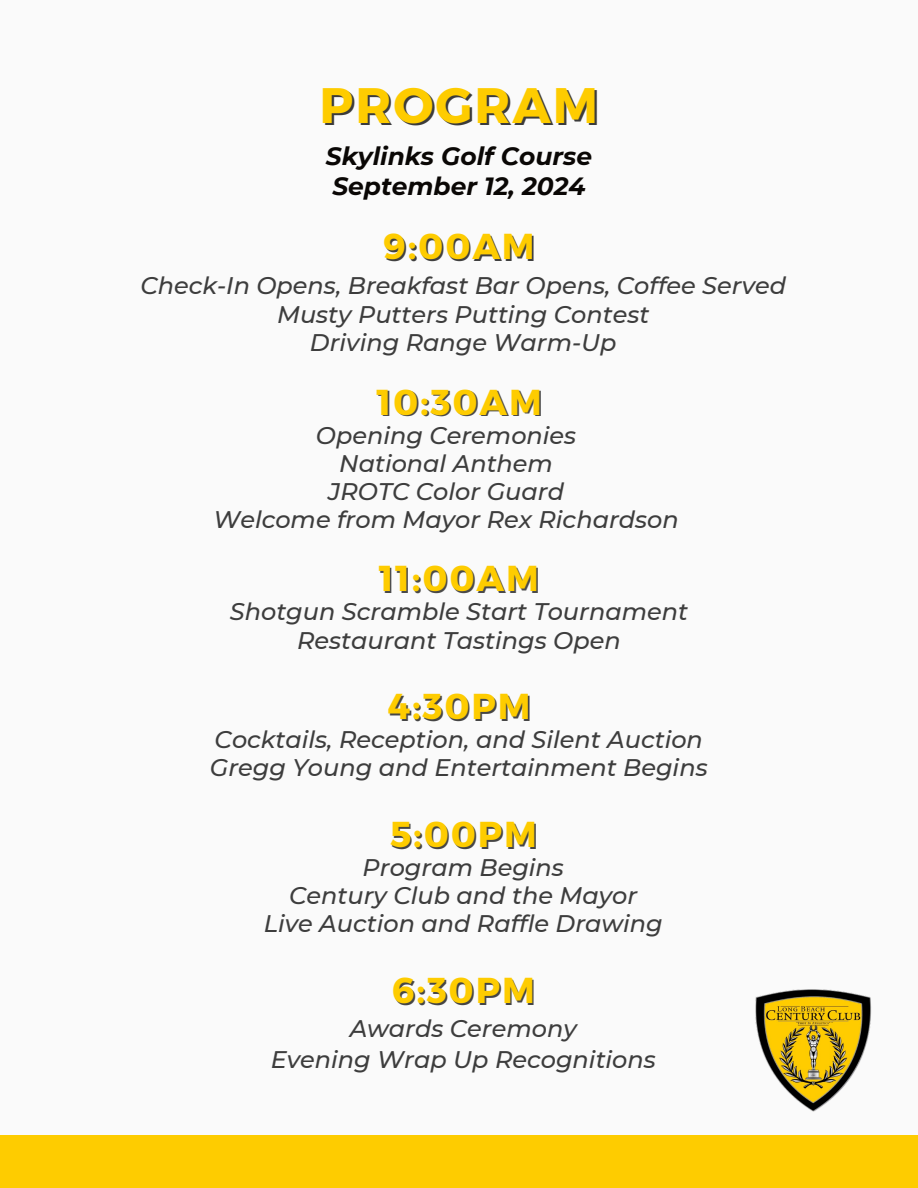
<style>
.page{position:relative;width:918px;height:1188px;background:#fafafa}
.page>*{position:absolute;margin:0;border:0;box-sizing:border-box;transform-origin:0 0}
.t1{font:700 49.8px "Montserrat";letter-spacing:.04em;color:#fecc00}
.t2{font:700 36px "Montserrat";letter-spacing:.05em;color:#fecc00}
.t3{font:italic 700 24.9px "Montserrat";color:#0a0705}
.t4{font:italic 500 24px "Montserrat";color:#3d3d3d}
</style>
<div class="page">
<div style="left:0;top:1135px;width:918px;height:53px;background:#fecc00"></div>
<img style="left:755px;top:989px;width:116px;height:123px">
<p class="t1" style="left:320px;top:73px;width:280px">PROGRAM</p>
<p class="t3" style="left:326px;top:141px;width:268px">Skylinks Golf Course</p>
<h2 class="t3" style="left:332px;top:171px;width:255px">September 12, 2024</h2>
<p class="t2" style="left:383px;top:223px;width:153px">9:00AM</p>
<p class="t4" style="left:140px;top:271px;width:647px">Check-In Opens, Breakfast Bar Opens, Coffee Served</p>
<p class="t4" style="left:277px;top:299px;width:374px">Musty Putters Putting Contest</p>
<h2 class="t4" style="left:310px;top:327px;width:308px">Driving Range Warm-Up</h2>
<p class="t2" style="left:376px;top:378px;width:167px">10:30AM</p>
<p class="t4" style="left:316px;top:420px;width:262px">Opening Ceremonies</p>
<h2 class="t4" style="left:339px;top:449px;width:215px">National Anthem</h2>
<p class="t4" style="left:328px;top:477px;width:237px">JROTC Color Guard</p>
<p class="t4" style="left:213px;top:505px;width:467px">Welcome from Mayor Rex Richardson</p>
<p class="t2" style="left:379px;top:555px;width:162px">11:00AM</p>
<p class="t4" style="left:230px;top:597px;width:460px">Shotgun Scramble Start Tournament</p>
<p class="t4" style="left:297px;top:625px;width:325px">Restaurant Tastings Open</p>
<p class="t2" style="left:387px;top:683px;width:145px">4:30PM</p>
<h2 class="t4" style="left:215px;top:725px;width:490px">Cocktails, Reception, and Silent Auction</h2>
<p class="t4" style="left:210px;top:753px;width:499px">Gregg Young and Entertainment Begins</p>
<p class="t2" style="left:390px;top:811px;width:148px">5:00PM</p>
<h2 class="t4" style="left:363px;top:853px;width:203px">Program Begins</h2>
<p class="t4" style="left:289px;top:881px;width:350px">Century Club and the Mayor</p>
<p class="t4" style="left:264px;top:909px;width:400px">Live Auction and Raffle Drawing</p>
<h2 class="t2" style="left:392px;top:967px;width:145px">6:30PM</h2>
<p class="t4" style="left:350px;top:1014px;width:229px">Awards Ceremony</p>
<p class="t4" style="left:271px;top:1045px;width:387px">Evening Wrap Up Recognitions</p>
</div>
